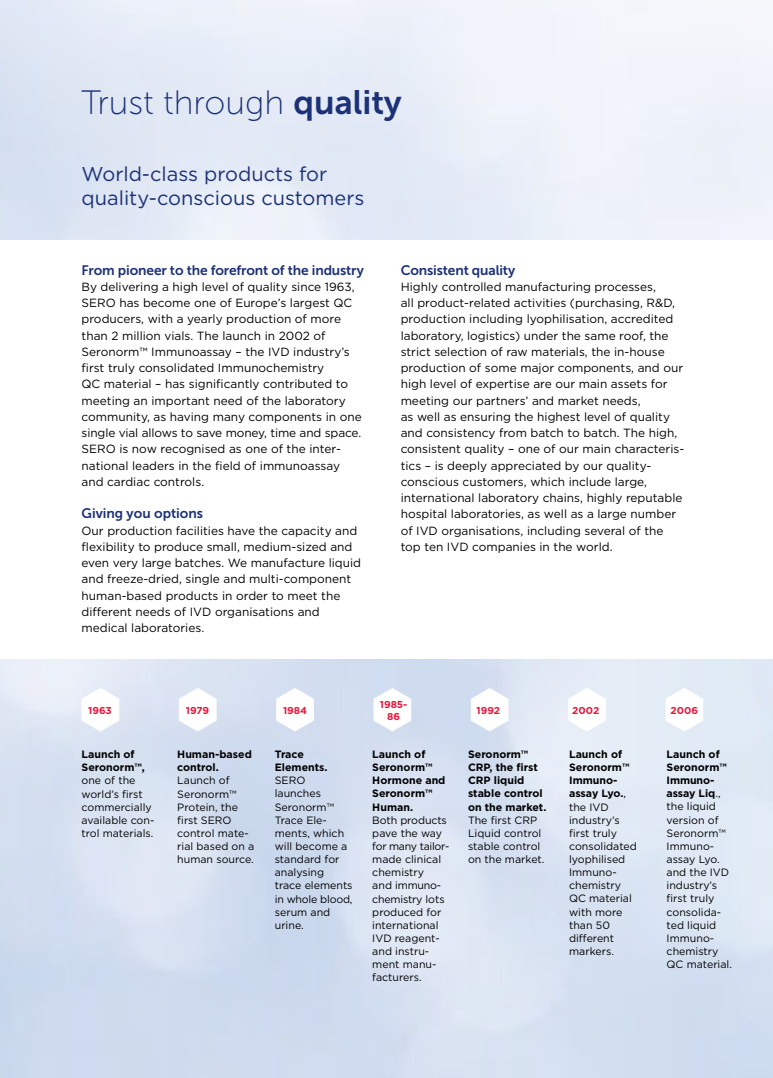
<style>
.page{position:relative;width:773px;height:1078px;background:#fff}
.page>*{position:absolute;margin:0;border:0;box-sizing:border-box;transform-origin:0 0}
.t1{font:33.75px "Museo Sans 100";color:#1d3176}
.t2{font:20px/24px "Gotham";color:#1d3176}
.t3{font:13.75px "Museo Sans 700";letter-spacing:-.01em;color:#1d3176}
.t4{font:11.88px/16.2px "Gotham";color:#000}
.t5{font:10.62px/13.1px "Gotham";color:#000}
.t6{font:700 10.62px/13.1px "Gotham";color:#000}
.t7{font:700 10px/12px "Gotham";color:#e2193f;text-align:center}
.s1{font-family:"Museo Sans 700"}
.s2{font-weight:700}
</style>
<div class="page">
<svg style="left:0;top:659px;width:359px;height:418px;background:#d2deef"></svg>
<svg style="left:81px;top:687px;width:38px;height:44px"></svg>
<svg style="left:276px;top:687px;width:38px;height:44px"></svg>
<svg style="left:179px;top:687px;width:37px;height:44px"></svg>
<h1 class="t1" style="left:81px;top:84px;width:322px">Trust through <span class="s1">quality</span></h1>
<h2 class="t2" style="left:81px;top:161px;width:284px">World-class products for quality-conscious customers</h2>
<p class="t3" style="left:81px;top:262px;width:284px">From pioneer to the forefront of the industry</p>
<p class="t4" style="left:81px;top:278px;width:282px">By delivering a high level of quality since 1963, SERO has become one of Europe’s largest QC producers, with a yearly production of more than 2 million vials. The launch in 2002 of Seronorm™ Immunoassay – the IVD industry’s first truly consolidated Immunochemistry<br>QC material – has significantly contributed to meeting an important need of the laboratory community, as having many components in one single vial allows to save money, time and space.<br>SERO is now recognised as one of the inter&shy;national leaders in the field of immunoassay and cardiac controls.</p>
<p class="t3" style="left:81px;top:506px;width:123px">Giving you options</p>
<p class="t4" style="left:81px;top:522px;width:281px">Our production facilities have the capacity and flexibility to produce small, medium-sized and even very large batches. We manufacture liquid and freeze-dried, single and multi-component human-based products in order to meet the different needs of IVD organisations and medical laboratories.</p>
<p class="t3" style="left:400px;top:262px;width:116px">Consistent quality</p>
<p class="t4" style="left:400px;top:278px;width:285px">Highly controlled manufacturing processes,<br>all product-related activities (purchasing, R&amp;D, production including lyophilisation, accredited laboratory, logistics) under the same roof, the strict selection of raw materials, the in-house production of some major components, and our high level of expertise are our main assets for meeting our partners’ and market needs,<br>as well as ensuring the highest level of quality and consistency from batch to batch. The high, consistent quality – one of our main characteris&shy;tics – is deeply appreciated by our quality&shy;conscious customers, which include large, international laboratory chains, highly reputable hospital laboratories, as well as a large number of IVD organisations, including several of the top ten IVD companies in the world.</p>
<p class="t7" style="left:380px;top:698px;width:29px">1985-<br>86</p>
<p class="t7" style="left:88px;top:704px;width:25px">1963</p>
<p class="t7" style="left:186px;top:704px;width:25px">1979</p>
<p class="t7" style="left:283px;top:704px;width:26px">1984</p>
<p class="t7" style="left:476px;top:704px;width:25px">1992</p>
<p class="t7" style="left:572px;top:704px;width:28px">2002</p>
<p class="t7" style="left:670px;top:704px;width:29px">2006</p>
<p class="t6" style="left:81px;top:747px;width:65px">Launch of<br>Seronorm™,</p>
<p class="t5" style="left:81px;top:773px;width:74px">one of the world’s first commercially available con&shy;trol materials.</p>
<p class="t6" style="left:177px;top:747px;width:76px">Human-based control.</p>
<p class="t5" style="left:177px;top:773px;width:79px">Launch of<br>Seronorm™<br>Protein, the first SERO control mate&shy;rial based on a human source.</p>
<p class="t6" style="left:275px;top:747px;width:54px">Trace<br>Elements.</p>
<p class="t5" style="left:275px;top:773px;width:79px">SERO launches<br>Seronorm™<br>Trace Ele&shy;ments, which will become a standard for analysing trace elements in whole blood, serum and urine.</p>
<p class="t6" style="left:372px;top:747px;width:75px">Launch of<br>Seronorm™<br>Hormone and<br>Seronorm™<br>Human.</p>
<p class="t5" style="left:372px;top:813px;width:79px">Both products pave the way for many tailor&shy;made clinical chemistry<br>and immuno&shy;chemistry lots produced for international<br>IVD reagent&shy;and instru&shy;ment manu&shy;facturers.</p>
<p class="t6" style="left:468px;top:747px;width:80px">Seronorm™<br>CRP, the first<br>CRP liquid stable control on the market.</p>
<p class="t5" style="left:468px;top:812px;width:78px">The first CRP<br>Liquid control stable control on the market.</p>
<p class="t5" style="left:569px;top:747px;width:69px"><span class="s2">Launch of<br>Seronorm™<br>Immuno&shy;assay Lyo.</span>, the IVD industry’s first truly consolidated lyophilised<br>Immuno&shy;chemistry<br>QC material with more than 50 different markers.</p>
<p class="t5" style="left:666px;top:747px;width:67px"><span class="s2">Launch of<br>Seronorm™<br>Immuno&shy;assay Liq</span>., the liquid version of<br>Seronorm™<br>Immuno&shy;assay Lyo. and the IVD industry’s first truly consolida&shy;ted liquid<br>Immuno&shy;chemistry<br>QC material.</p>
</div>
